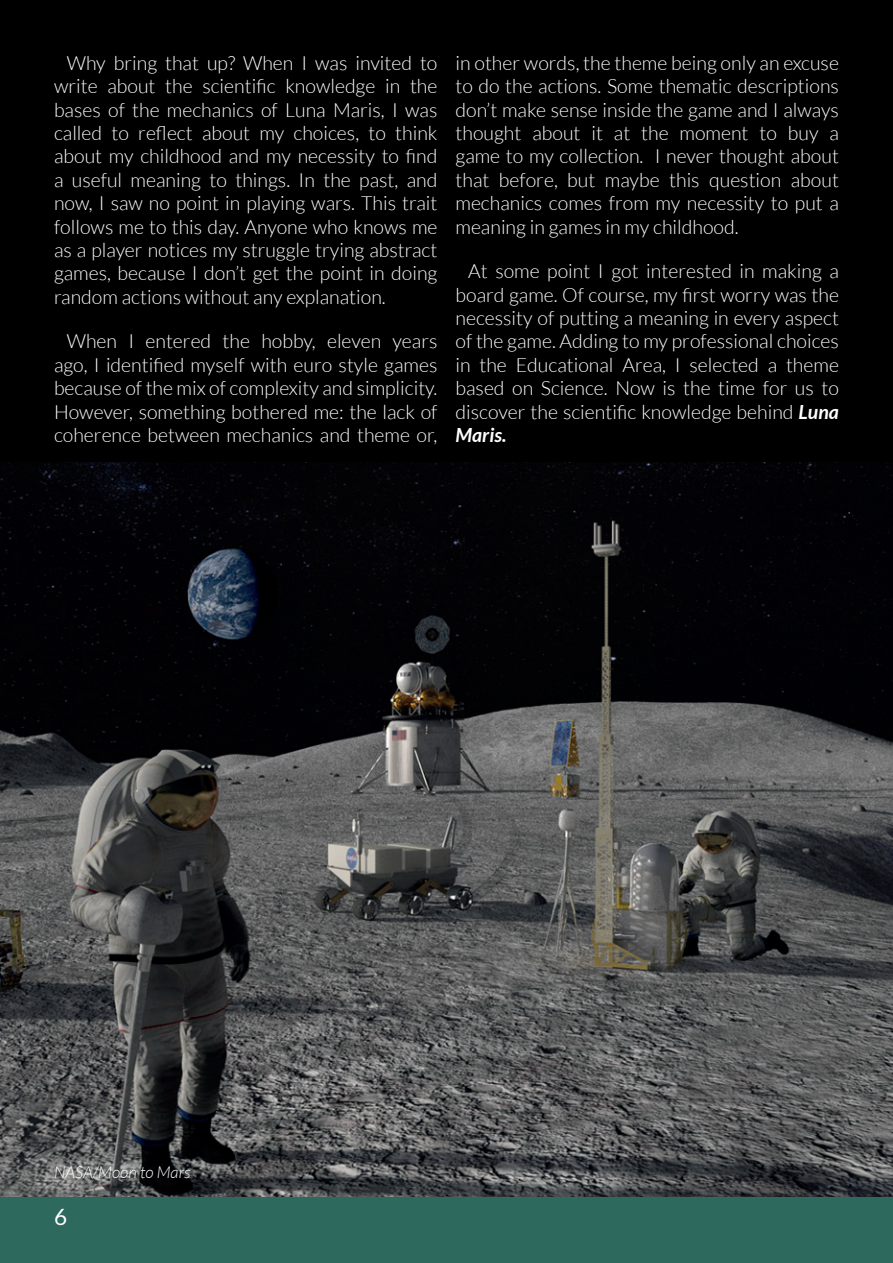
<style>
.page{position:relative;width:893px;height:1263px;background:#000}
.page>*{position:absolute;margin:0;border:0;box-sizing:border-box;transform-origin:0 0}
.t1{font:22.5px "Lato";color:#fff}
.t2{font:300 19.5px/23.4px "Lato";color:#fff;text-align:justify}
.t3{font:italic 300 16.5px "Lato";color:#fff}
.s1{font-weight:700;font-style:italic}
</style>
<div class="page">
<img style="left:0;top:462px;width:893px;height:735px">
<div style="left:0;top:1197px;width:893px;height:66px;background:#2d6a5d"></div>
<p class="t2" style="left:54px;top:51px;width:385px;text-indent:13px">Why bring that up? When I was invited to write about the scientific knowledge in the bases of the mechanics of Luna Maris, I was called to reflect about my choices, to think about my childhood and my necessity to find a useful meaning to things. In the past, and now, I saw no point in playing wars. This trait follows me to this day. Anyone who knows me as a player notices my struggle trying abstract games, because I don’t get the point in doing random actions without any explanation.</p>
<p class="t2" style="left:54px;top:330px;width:385px;text-indent:13px">When I entered the hobby, eleven years ago, I identified myself with euro style games because of the mix of complexity and simplicity.<br>However, something bothered me: the lack of coherence between mechanics and theme or,</p>
<p class="t2" style="left:455px;top:51px;width:385px">in other words, the theme being only an excuse to do the actions. Some thematic descriptions don’t make sense inside the game and I always thought about it at the moment to buy a game to my collection. I never thought about that before, but maybe this question about mechanics comes from my necessity to put a meaning in games in my childhood.</p>
<p class="t2" style="left:455px;top:260px;width:385px;text-indent:13px">At some point I got interested in making a board game. Of course, my first worry was the necessity of putting a meaning in every aspect of the game. Adding to my professional choices in the Educational Area, I selected a theme based on Science. Now is the time for us to discover the scientific knowledge behind <span class="s1">Luna Maris.</span></p>
<p class="t3" style="left:54px;top:1163px;width:138px">NASA/Moon to Mars</p>
<p class="t1" style="left:54px;top:1204px;width:15px">6</p>
</div>
